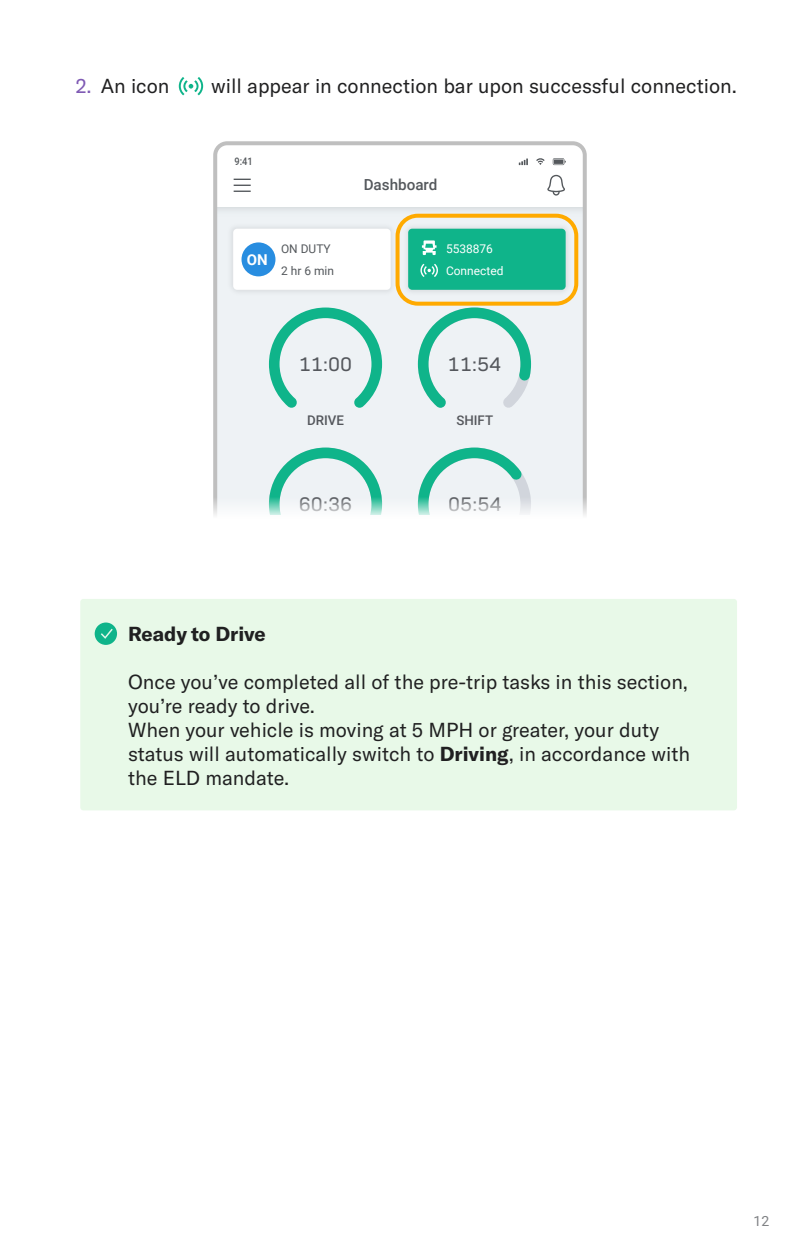
<style>
.page{position:relative;width:800px;height:1248px;background:#fff}
.page>*{position:absolute;margin:0;border:0;box-sizing:border-box;transform-origin:0 0}
.t1{font:20px/24px "GT America";color:#202021}
.t2{font:20px "Bio Sans";color:#54575c}
.t3{font:700 20px "GT America";color:#202021}
.t4{font:20px "GT America";color:#7f5ab4}
.t5{font:500 15.2px "Roboto";color:#54585c}
.t6{font:700 15px "Roboto";color:#fff}
.t7{font:14px "Roboto";color:#808285}
.t8{font:500 13.4px "Roboto";color:#54575c}
.t9{font:12px "Roboto";color:#fff}
.t10{font:12px "Roboto";color:#54585c}
.t11{font:500 10.4px "Roboto";color:#54585c;scale:.89 1}
.s1{font-weight:700}
</style>
<div class="page">
<svg style="left:179px;top:77px;width:24px;height:18px"></svg>
<svg style="left:213px;top:141px;width:374px;height:351px"></svg>
<svg style="left:269px;top:308px;width:113px;height:100px;background:#b8e3db"></svg>
<svg style="left:413px;top:302px;width:123px;height:115px;background:#c8e4da"></svg>
<svg style="left:264px;top:442px;width:123px;height:50px;background:#b9e3db"></svg>
<svg style="left:413px;top:442px;width:123px;height:50px;background:#bee4dd"></svg>
<img style="left:402px;top:222px;width:172px;height:76px">
<div style="left:408px;top:229px;width:158px;height:61px;background:#0fb48a;border-radius:4px"></div>
<svg style="left:420px;top:264px;width:18px;height:13px"></svg>
<svg style="left:422px;top:240px;width:15px;height:15px"></svg>
<svg style="left:213px;top:492px;width:374px;height:23px"></svg>
<div style="left:80px;top:599px;width:657px;height:211px;background:#e8f9e8;border-radius:3px"></div>
<div style="left:95px;top:623px;width:22px;height:22px;background:#0fb48a;border-radius:50%"></div>
<svg style="left:101px;top:629px;width:12px;height:10px"></svg>
<img style="left:226px;top:222px;width:174px;height:76px">
<div style="left:233px;top:229px;width:158px;height:61px;background:#fff;border-radius:4px"></div>
<div style="left:242px;top:242px;width:33px;height:34px;background:#288de0;border-radius:50%"></div>
<svg style="left:234px;top:179px;width:17px;height:13px"></svg>
<svg style="left:546px;top:174px;width:20px;height:31px"></svg>
<p class="t4" style="left:76px;top:74px;width:17px">2.</p>
<p class="t1" style="left:101px;top:74px;width:70px">An icon</p>
<p class="t1" style="left:211px;top:74px;width:527px">will appear in connection bar upon successful connection.</p>
<p class="t11" style="left:234px;top:154px;width:22px">9:41</p>
<p class="t6" style="left:247px;top:249px;width:22px">ON</p>
<p class="t10" style="left:281px;top:240px;width:51px">ON DUTY</p>
<p class="t10" style="left:281px;top:262px;width:54px">2 hr 6 min</p>
<p class="t5" style="left:364px;top:174px;width:75px">Dashboard</p>
<p class="t9" style="left:446px;top:240px;width:48px">5538876</p>
<p class="t9" style="left:446px;top:262px;width:59px">Connected</p>
<p class="t2" style="left:299px;top:350px;width:55px">11:00</p>
<p class="t2" style="left:448px;top:350px;width:55px">11:54</p>
<p class="t8" style="left:307px;top:411px;width:38px">DRIVE</p>
<p class="t8" style="left:456px;top:411px;width:38px">SHIFT</p>
<p class="t2" style="left:299px;top:490px;width:55px">60:36</p>
<p class="t2" style="left:448px;top:490px;width:55px">05:54</p>
<p class="t3" style="left:128px;top:624px;width:139px">Ready to Drive</p>
<p class="t1" style="left:128px;top:670px;width:563px">Once you’ve completed all of the pre-trip tasks in this section, you’re ready to drive.<br>When your vehicle is moving at 5 MPH or greater, your duty status will automatically switch to <span class="s1">Driving</span>, in accordance with the ELD mandate.</p>
<p class="t7" style="left:754px;top:1211px;width:17px">12</p>
</div>
